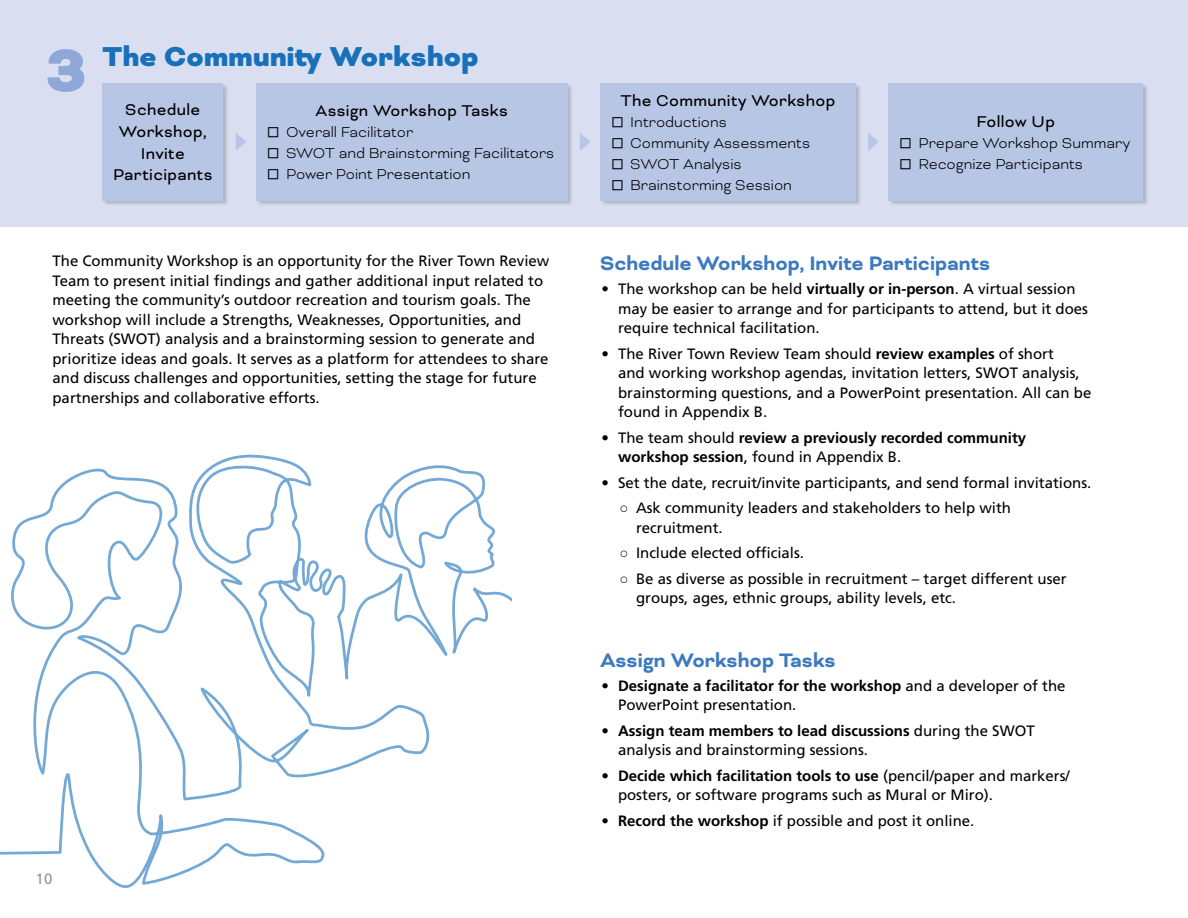
<style>
.page{position:relative;width:1188px;height:918px;background:#fff}
.page>*{position:absolute;margin:0;border:0;box-sizing:border-box;transform-origin:0 0}
.t1{font:900 69px "Bicyclette";color:#8fa8d7}
.Flowchart_Step_Title{font:900 31.5px "Bicyclette";letter-spacing:.01em;color:#1870b9}
.H3_Substep_Text_Head{font:700 22.5px "Bicyclette";color:#3c79be}
.Flowchart_Substeps_H{font:18px/21.6px "Bicyclette";letter-spacing:.02em;color:#000;text-align:center}
.t2{font:300 16.5px "Bicyclette";color:#000}
.t3{font:15px/19.5px "Frutiger LT Std";color:#000}
.t4{font:700 15px/19.5px "Frutiger LT Std";color:#000}
.t5{font:15px "Frutiger LT Std";color:#939598}
.t6{font:13.5px "MS UI Gothic";color:#000}
.s1{font-family:"MS UI Gothic";font-weight:400;font-size:13.5px}
.s2{font-weight:700}
.s3{font-weight:400}
.s4{font-family:"Arial"}
</style>
<div class="page">
<div style="left:0;top:0;width:1188px;height:226px;background:#d9dff1"></div>
<svg style="left:0;top:455px;width:512px;height:433px"></svg>
<div style="left:103px;top:84px;width:126px;height:123px;background:#000;opacity:.19"></div>
<div style="left:103px;top:83px;width:120px;height:117px;background:#b8c6e6"></div>
<div style="left:256px;top:84px;width:318px;height:123px;background:#000;opacity:.19"></div>
<div style="left:256px;top:83px;width:311px;height:117px;background:#b8c6e6"></div>
<div style="left:600px;top:84px;width:262px;height:123px;background:#000;opacity:.19"></div>
<div style="left:600px;top:83px;width:255px;height:117px;background:#b8c6e6"></div>
<div style="left:889px;top:84px;width:260px;height:123px;background:#000;opacity:.19"></div>
<div style="left:888px;top:83px;width:255px;height:117px;background:#b8c6e6"></div>
<svg style="left:236px;top:133px;width:10px;height:18px"></svg>
<svg style="left:868px;top:133px;width:11px;height:18px"></svg>
<svg style="left:580px;top:133px;width:10px;height:18px"></svg>
<p class="t1" style="left:46px;top:30px;width:42px">3</p>
<p class="Flowchart_Step_Title" style="left:103px;top:38px;width:378px">The Community Workshop</p>
<p class="Flowchart_Substeps_H" style="left:113px;top:99px;width:101px">Schedule<br>Workshop,<br>Invite<br>Participants</p>
<p class="Flowchart_Substeps_H" style="left:316px;top:100px;width:194px">Assign Workshop Tasks</p>
<p class="t2" style="left:267px;top:123px;width:148px"><span class="s1">ڧ</span> Overall Facilitator</p>
<p class="t2" style="left:267px;top:144px;width:289px"><span class="s1">ڧ</span> SWOT and Brainstorming Facilitators</p>
<p class="t2" style="left:267px;top:165px;width:205px"><span class="s1">ڧ</span> Power Point Presentation</p>
<p class="Flowchart_Substeps_H" style="left:620px;top:90px;width:217px">The Community Workshop</p>
<p class="t2" style="left:630px;top:112px;width:98px">Introductions</p>
<p class="t6" style="left:611px;top:115px;width:15px">ڧ</p>
<p class="t2" style="left:611px;top:133px;width:201px"><span class="s1">ڧ</span> Community Assessments</p>
<p class="t2" style="left:611px;top:154px;width:132px"><span class="s1">ڧ</span> SWOT Analysis</p>
<p class="t2" style="left:611px;top:175px;width:183px"><span class="s1">ڧ</span> Brainstorming Session</p>
<p class="Flowchart_Substeps_H" style="left:976px;top:111px;width:80px">Follow Up</p>
<p class="t2" style="left:899px;top:133px;width:233px"><span class="s1">ڧ</span> Prepare Workshop Summary</p>
<p class="t2" style="left:899px;top:154px;width:186px"><span class="s1">ڧ</span> Recognize Participants</p>
<p class="t3" style="left:52px;top:251px;width:498px">The Community Workshop is an opportunity for the River Town Review Team to present initial findings and gather additional input related to meeting the community’s outdoor recreation and tourism goals. The workshop will include a Strengths, Weaknesses, Opportunities, and Threats (SWOT) analysis and a brainstorming session to generate and prioritize ideas and goals. It serves as a platform for attendees to share and discuss challenges and opportunities, setting the stage for future partnerships and collaborative efforts.</p>
<p class="H3_Substep_Text_Head" style="left:600px;top:250px;width:392px">Schedule Workshop, Invite Participants</p>
<p class="t3" style="left:618px;top:279px;width:472px;text-indent:-16px">• The workshop can be held <span class="s2">virtually or in-person</span>. A virtual session may be easier to arrange and for participants to attend, but it does require technical facilitation.</p>
<p class="t3" style="left:618px;top:344px;width:475px;text-indent:-16px">• The River Town Review Team should <span class="s2">review examples</span> of short<br>and working workshop agendas, invitation letters, SWOT analysis, brainstorming questions, and a PowerPoint presentation. All can be found in Appendix B.</p>
<p class="t4" style="left:618px;top:428px;width:410px;text-indent:-16px"><span class="s3">• The team should</span> review a previously recorded community workshop session<span class="s3">, found in Appendix B.</span></p>
<p class="t3" style="left:602px;top:473px;width:491px">• Set the date, recruit/invite participants, and send formal invitations.</p>
<p class="t3" style="left:636px;top:498px;width:377px;text-indent:-16px"><span class="s4">○</span> Ask community leaders and stakeholders to help with recruitment.</p>
<p class="t3" style="left:620px;top:543px;width:186px"><span class="s4">○</span> Include elected officials.</p>
<p class="t3" style="left:636px;top:569px;width:432px;text-indent:-16px"><span class="s4">○</span> Be as diverse as possible in recruitment – target different user groups, ages, ethnic groups, ability levels, etc.</p>
<p class="t5" style="left:35px;top:870px;width:19px">10</p>
<p class="H3_Substep_Text_Head" style="left:600px;top:647px;width:237px">Assign Workshop Tasks</p>
<p class="t3" style="left:618px;top:676px;width:449px;text-indent:-16px"><span class="s2">• Designate a facilitator for the workshop</span> and a developer of the<br>PowerPoint presentation.</p>
<p class="t3" style="left:618px;top:721px;width:418px;text-indent:-16px"><span class="s2">• Assign team members to lead discussions</span> during the SWOT analysis and brainstorming sessions.</p>
<p class="t3" style="left:618px;top:766px;width:453px;text-indent:-16px"><span class="s2">• Decide which facilitation tools to use</span> (pencil/paper and markers/ posters, or software programs such as Mural or Miro).</p>
<p class="t3" style="left:602px;top:811px;width:374px"><span class="s2">• Record the workshop</span> if possible and post it online.</p>
</div>
